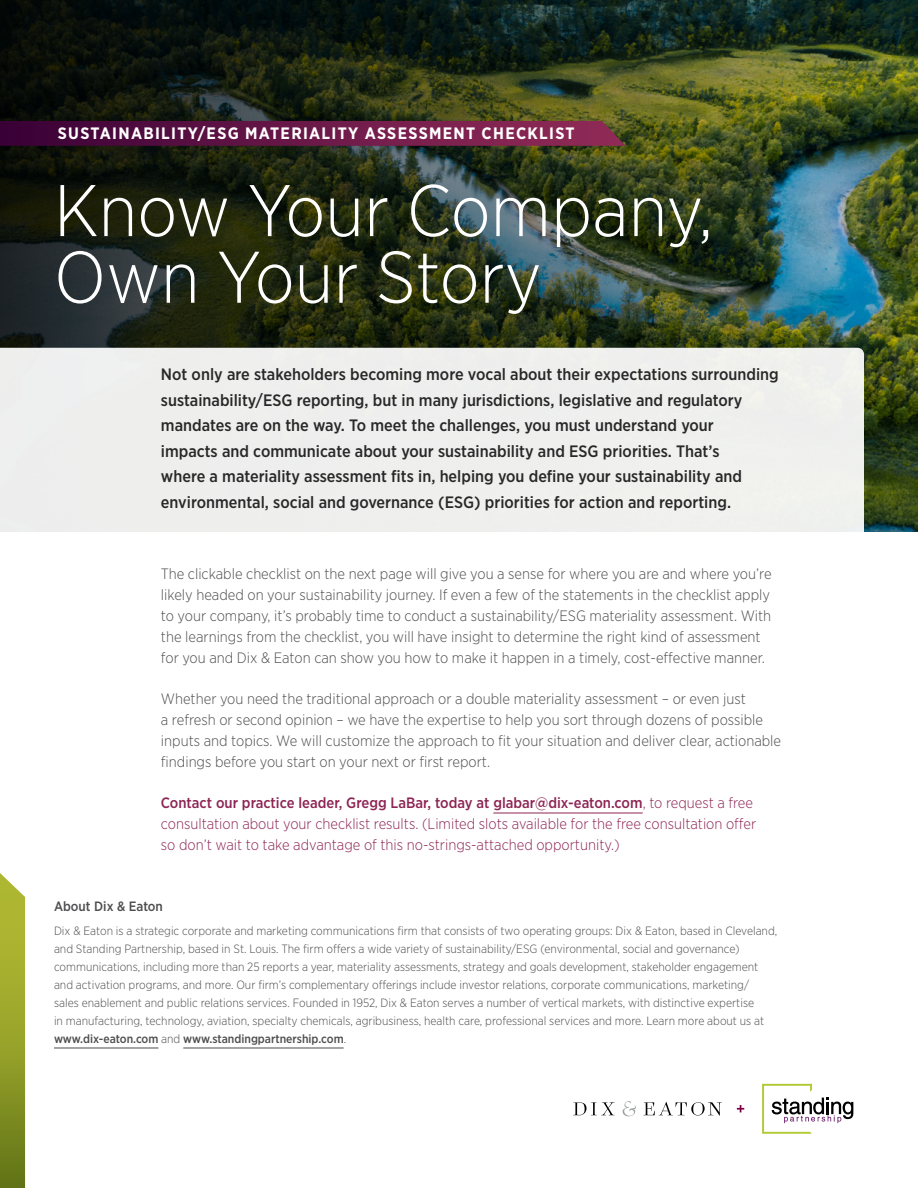
<style>
.page{position:relative;width:918px;height:1188px;background:#fff}
.page>*{position:absolute;margin:0;border:0;box-sizing:border-box;transform-origin:0 0}
.t1{font:300 72.9px/66.6px "Gotham Narrow";color:#fff}
.t2{font:500 16.5px/25.5px "Gotham Narrow";color:#292829}
.t3{font:700 16.5px "Gotham Narrow";letter-spacing:.08em;color:#fff}
.t4{font:300 15px/21px "Gotham Narrow";color:#4d4d4f}
.t5{font:300 15px/21px "Gotham Narrow";color:#8d2554}
.t6{font:500 13.5px "Gotham Narrow";color:#4d4d4f}
.t7{font:300 12px/18px "Gotham Narrow";color:#4d4d4f}
.s1{font-weight:500}
</style>
<div class="page">
<img style="left:0;top:0;width:918px;height:531px">
<svg style="left:0;top:121px;width:626px;height:25px;background:#661846"></svg>
<div style="left:0;top:348px;width:864px;height:184px;background:#eeefed"></div>
<svg style="left:0;top:873px;width:25px;height:315px;background:#96a12f"></svg>
<hr style="left:493px;top:813px;width:150px;height:1px;background:#8d2554">
<hr style="left:54px;top:1048px;width:104px;height:1px;background:#4d4d4f">
<hr style="left:183px;top:1048px;width:161px;height:1px;background:#4d4d4f">
<svg style="left:762px;top:1084px;width:91px;height:50px"></svg>
<svg style="left:737px;top:1105px;width:7px;height:7px"></svg>
<svg style="left:623px;top:1101px;width:13px;height:15px"></svg>
<svg style="left:573px;top:1102px;width:42px;height:13px"></svg>
<svg style="left:643px;top:1102px;width:79px;height:14px"></svg>
<h2 class="t3" style="left:58px;top:123px;width:518px">SUSTAINABILITY/ESG MATERIALITY ASSESSMENT CHECKLIST</h2>
<h1 class="t1" style="left:54px;top:175px;width:661px">Know Your Company,<br>Own Your Story</h1>
<p class="t2" style="left:161px;top:361px;width:619px">Not only are stakeholders becoming more vocal about their expectations surrounding sustainability/ESG reporting, but in many jurisdictions, legislative and regulatory mandates are on the way. To meet the challenges, you must understand your<br>impacts and communicate about your sustainability and ESG priorities. That’s<br>where a materiality assessment fits in, helping you define your sustainability and environmental, social and governance (ESG) priorities for action and reporting.</p>
<p class="t4" style="left:161px;top:563px;width:612px">The clickable checklist on the next page will give you a sense for where you are and where you’re likely headed on your sustainability journey. If even a few of the statements in the checklist apply to your company, it’s probably time to conduct a sustainability/ESG materiality assessment. With the learnings from the checklist, you will have insight to determine the right kind of assessment for you and Dix &amp; Eaton can show you how to make it happen in a timely, cost-effective manner.</p>
<p class="t4" style="left:161px;top:688px;width:622px">Whether you need the traditional approach or a double materiality assessment – or even just<br>a refresh or second opinion – we have the expertise to help you sort through dozens of possible inputs and topics. We will customize the approach to fit your situation and deliver clear, actionable findings before you start on your next or first report.</p>
<p class="t5" style="left:161px;top:792px;width:597px"><span class="s1">Contact our practice leader, Gregg LaBar, today at glabar@dix-eaton.com</span>, to request a free consultation about your checklist results. (Limited slots available for the free consultation offer so don’t wait to take advantage of this no-strings-attached opportunity.)</p>
<p class="t6" style="left:54px;top:897px;width:110px">About Dix &amp; Eaton</p>
<p class="t7" style="left:54px;top:922px;width:725px">Dix &amp; Eaton is a strategic corporate and marketing communications firm that consists of two operating groups: Dix &amp; Eaton, based in Cleveland, and Standing Partnership, based in St. Louis. The firm offers a wide variety of sustainability/ESG (environmental, social and governance) communications, including more than 25 reports a year, materiality assessments, strategy and goals development, stakeholder engagement and activation programs, and more. Our firm’s complementary offerings include investor relations, corporate communications, marketing/<br>sales enablement and public relations services. Founded in 1952, Dix &amp; Eaton serves a number of vertical markets, with distinctive expertise<br>in manufacturing, technology, aviation, specialty chemicals, agribusiness, health care, professional services and more. Learn more about us at <span class="s1">www.dix-eaton.com</span> and <span class="s1">www.standingpartnership.com</span>.</p>
</div>
